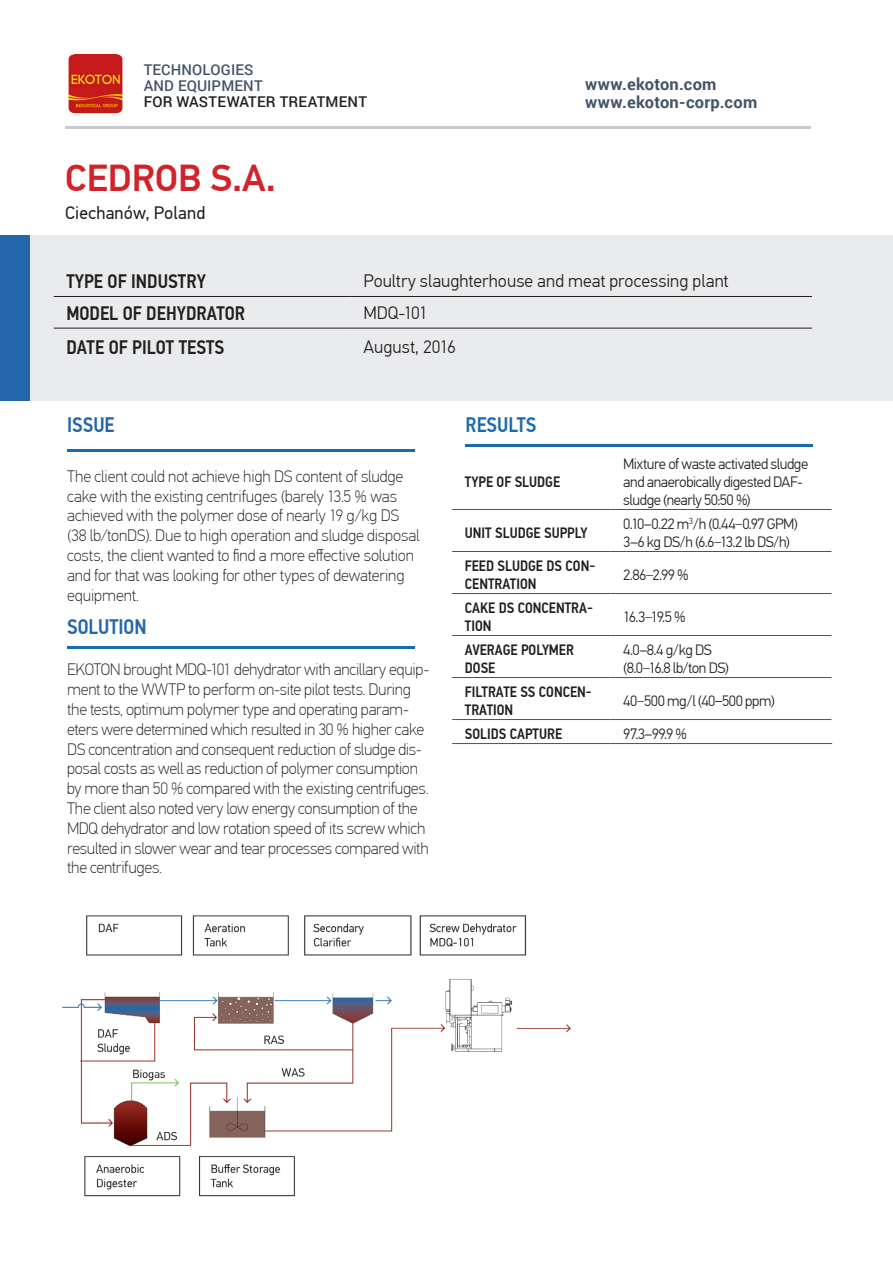
<style>
.page{position:relative;width:893px;height:1263px;background:#fff}
.page>*{position:absolute;margin:0;border:0;box-sizing:border-box;transform-origin:0 0}
.t1{font:500 37.5px "PF Din Text Pro";color:#d1232a}
.t2{font:500 21px "PF Din Text Cond Pro";color:#2366aa}
.t3{font:500 21px "PF Din Text Cond Pro";color:#1a6caf}
.t4{font:500 19.5px "PF Din Text Cond Pro";color:#231f20}
.t5{font:300 18px "PF Din Text Pro";color:#231f20}
.t6{font:18px "PF Din Text Pro";letter-spacing:.01em;color:#231f20}
.t7{font:100 16.5px/19.8px "PF Din Text Pro";letter-spacing:-.015em;color:#231f20}
.t8{font:700 16.5px "Roboto";letter-spacing:.015em;color:#445365}
.t9{font:300 15px/18px "PF Din Text Pro";letter-spacing:-.03em;color:#231f20}
.t10{font:500 15px/18px "PF Din Text Cond Pro";color:#231f20}
.t11{font:500 14.85px/16.2px "Roboto";letter-spacing:.01em;color:#231f20}
.t12{font:500 14.85px "Roboto";letter-spacing:.01em;color:#445365}
.s1{color:#445365}
.s2{font-weight:100}
</style>
<div class="page">
<div style="left:0;top:235px;width:893px;height:165px;background:#e9ebed"></div>
<div style="left:0;top:235px;width:29px;height:165px;background:#2366aa"></div>
<hr style="left:65px;top:126px;width:746px;height:2px;background:#445365">
<hr style="left:54px;top:296px;width:297px;height:1px;background:#231f20">
<hr style="left:351px;top:296px;width:461px;height:1px;background:#231f20">
<hr style="left:54px;top:328px;width:297px;height:1px;background:#231f20">
<hr style="left:351px;top:328px;width:461px;height:1px;background:#231f20">
<img style="left:62px;top:915px;width:509px;height:282px">
<hr style="left:67px;top:449px;width:347px;height:2px;background:#1a6caf">
<hr style="left:67px;top:646px;width:347px;height:3px;background:#1a6caf">
<hr style="left:466px;top:445px;width:347px;height:2px;background:#1a6caf">
<img style="left:68px;top:54px;width:55px;height:60px">
<hr style="left:452px;top:509px;width:159px;height:1px;background:#445365">
<hr style="left:611px;top:509px;width:220px;height:1px;background:#445365">
<hr style="left:452px;top:551px;width:159px;height:1px;background:#445365">
<hr style="left:611px;top:551px;width:220px;height:1px;background:#445365">
<hr style="left:452px;top:593px;width:159px;height:1px;background:#445365">
<hr style="left:611px;top:593px;width:220px;height:1px;background:#445365">
<hr style="left:452px;top:635px;width:159px;height:1px;background:#445365">
<hr style="left:611px;top:635px;width:220px;height:1px;background:#445365">
<hr style="left:452px;top:677px;width:159px;height:1px;background:#445365">
<hr style="left:611px;top:677px;width:220px;height:1px;background:#445365">
<hr style="left:452px;top:719px;width:159px;height:1px;background:#445365">
<hr style="left:611px;top:719px;width:220px;height:1px;background:#445365">
<hr style="left:452px;top:743px;width:159px;height:1px;background:#445365">
<hr style="left:611px;top:743px;width:221px;height:1px;background:#445365">
<p class="t12" style="left:144px;top:59px;width:111px">TECHNOLOGIES</p>
<p class="t11" style="left:144px;top:77px;width:225px"><span class="s1">AND EQUIPMENT<br></span>FOR WASTEWATER TREATMENT</p>
<p class="t1" style="left:65px;top:156px;width:212px">CEDROB S.A.</p>
<p class="t6" style="left:65px;top:202px;width:142px">Ciechanów, Poland</p>
<p class="t8" style="left:585px;top:72px;width:133px">www.ekoton.com</p>
<p class="t8" style="left:585px;top:90px;width:174px">www.ekoton-corp.com</p>
<p class="t4" style="left:66px;top:270px;width:141px">TYPE OF INDUSTRY</p>
<p class="t5" style="left:364px;top:271px;width:366px">Poultry slaughterhouse and meat processing plant</p>
<p class="t4" style="left:66px;top:301px;width:180px">MODEL OF DEHYDRATOR</p>
<p class="t5" style="left:364px;top:303px;width:66px">MDQ-101</p>
<p class="t4" style="left:66px;top:335px;width:159px">DATE OF PILOT TESTS</p>
<p class="t5" style="left:364px;top:337px;width:94px">August, 2016</p>
<p class="t2" style="left:67px;top:412px;width:49px">ISSUE</p>
<p class="t7" style="left:67px;top:466px;width:354px">The client could not achieve high DS content of sludge cake with the existing centrifuges (barely 13.5 % was achieved with the polymer dose of nearly 19 g/kg DS (38 lb/tonDS). Due to high operation and sludge disposal costs, the client wanted to find a more effective solution and for that was looking for other types of dewatering equipment.</p>
<p class="t2" style="left:67px;top:615px;width:81px">SOLUTION</p>
<p class="t7" style="left:67px;top:660px;width:364px">EKOTON brought MDQ-101 dehydrator with ancillary equip&shy;ment to the WWTP to perform on-site pilot tests. During the tests, optimum polymer type and operating param&shy;eters were determined which resulted in 30 % higher cake DS concentration and consequent reduction of sludge dis&shy;posal costs as well as reduction of polymer consumption by more than 50 % compared with the existing centrifuges.<br>The client also noted very low energy consumption of the MDQ dehydrator and low rotation speed of its screw which resulted in slower wear and tear processes compared with the centrifuges.</p>
<p class="t3" style="left:466px;top:412px;width:72px">RESULTS</p>
<p class="t10" style="left:465px;top:473px;width:97px">TYPE OF SLUDGE</p>
<p class="t9" style="left:623px;top:455px;width:186px">Mixture of waste activated sludge and anaerobically digested DAF&shy;sludge (nearly 50:50 %)</p>
<p class="t10" style="left:465px;top:524px;width:124px">UNIT SLUDGE SUPPLY</p>
<p class="t9" style="left:623px;top:515px;width:176px">0.10–0.22 m<sup>3</sup>/h (0.44<span class="s2">–</span>0.97 GPM)<br>3–6 kg DS/h (6.6<span class="s2">–</span>13.2 lb DS/h)</p>
<p class="t10" style="left:465px;top:557px;width:132px">FEED SLUDGE DS CON-<br>CENTRATION</p>
<p class="t9" style="left:623px;top:566px;width:67px">2.86<span class="s2">–</span>2.99 %</p>
<p class="t10" style="left:465px;top:599px;width:129px">CAKE DS CONCENTRA-<br>TION</p>
<p class="t9" style="left:623px;top:608px;width:64px">16.3<span class="s2">–</span>19.5 %</p>
<p class="t10" style="left:465px;top:641px;width:111px">AVERAGE POLYMER<br>DOSE</p>
<p class="t9" style="left:623px;top:641px;width:107px">4.0–8.4 g/kg DS (8.0<span class="s2">–</span>16.8 lb/ton DS)</p>
<p class="t10" style="left:465px;top:683px;width:128px">FILTRATE SS CONCEN-<br>TRATION</p>
<p class="t9" style="left:623px;top:692px;width:153px">40<span class="s2">–</span>500 mg/l (40–500 ppm)</p>
<p class="t10" style="left:465px;top:725px;width:99px">SOLIDS CAPTURE</p>
<p class="t9" style="left:623px;top:725px;width:65px">97.3–99.9 %</p>
</div>
